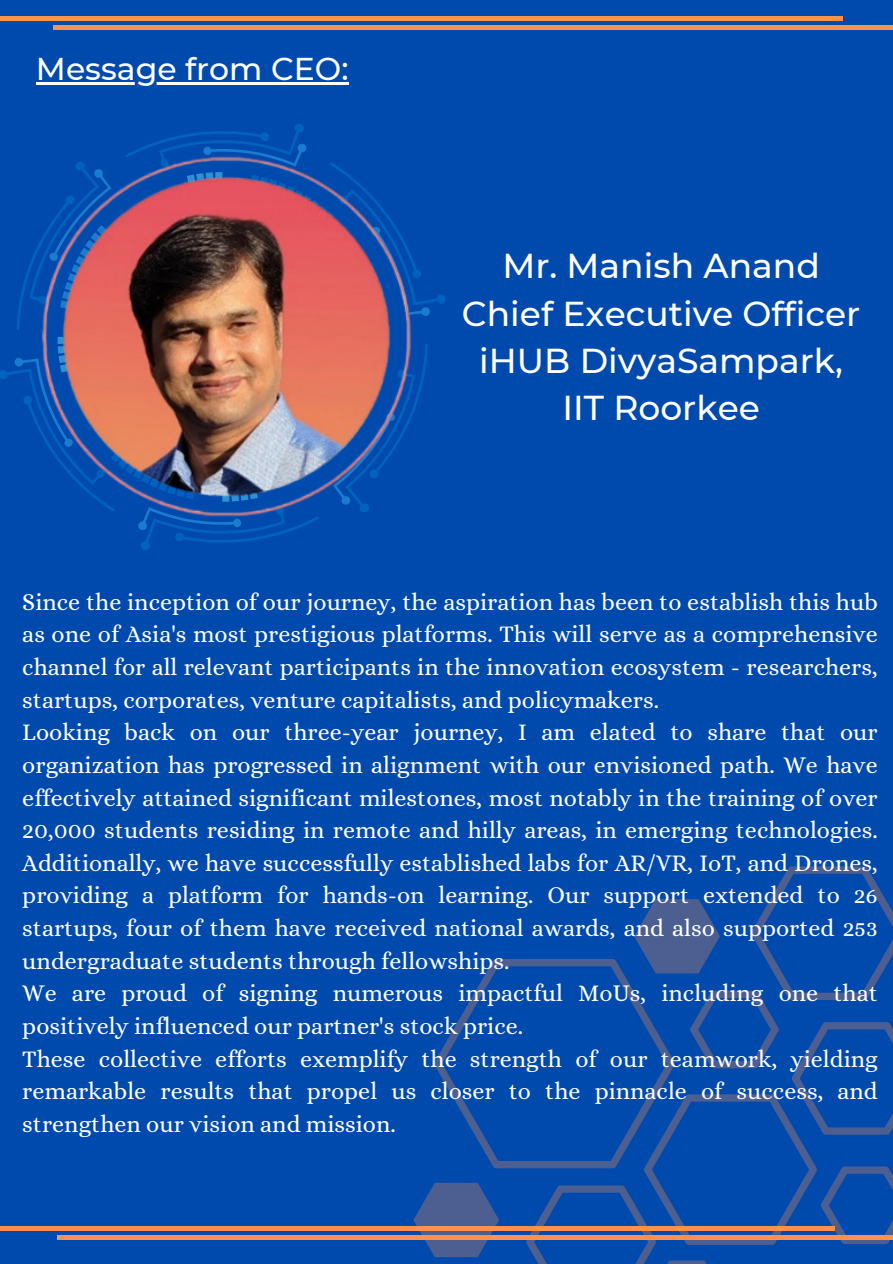
<style>
.page{position:relative;width:893px;height:1264px;background:#fff}
.page>*{position:absolute;margin:0;border:0;box-sizing:border-box;transform-origin:0 0}
.t1{font:500 34.5px/47.2px "Montserrat";color:#fff;text-align:center}
.t2{font:500 31.5px "Montserrat";color:#fff}
.t3{font:24px/32.7px "Alice";color:#fff;text-align:justify}
</style>
<div class="page">
<div style="left:0;top:0;width:892px;height:1263px;background:#004aad"></div>
<svg style="left:0;top:124px;width:445px;height:426px"></svg>
<img style="left:40px;top:155px;width:373px;height:363px">
<hr style="left:0;top:16px;width:842px;height:4px;background:#ff914d">
<hr style="left:53px;top:26px;width:839px;height:4px;background:#ff914d">
<hr style="left:0;top:1226px;width:834px;height:4px;background:#ff914d">
<hr style="left:57px;top:1235px;width:835px;height:4px;background:#ff914d">
<svg style="left:413px;top:866px;width:479px;height:397px"></svg>
<hr style="left:36px;top:82px;width:312px;height:3px;background:#fff">
<h1 class="t2" style="left:36px;top:50px;width:314px">Message from CEO:</h1>
<p class="t1" style="left:462px;top:242px;width:400px">Mr. Manish Anand<br>Chief Executive Officer iHUB DivyaSampark,<br>IIT Roorkee</p>
<p class="t3" style="left:22px;top:585px;width:856px">Since the inception of our journey, the aspiration has been to establish this hub as one of Asia's most prestigious platforms. This will serve as a comprehensive channel for all relevant participants in the innovation ecosystem - researchers, startups, corporates, venture capitalists, and policymakers.</p>
<h1 class="t3" style="left:22px;top:715px;width:856px">Looking back on our three-year journey, I am elated to share that our organization has progressed in alignment with our envisioned path. We have effectively attained significant milestones, most notably in the training of over 20,000 students residing in remote and hilly areas, in emerging technologies.<br>Additionally, we have successfully established labs for AR/VR, IoT, and Drones, providing a platform for hands-on learning. Our support extended to 26 startups, four of them have received national awards, and also supported 253 undergraduate students through fellowships.</h1>
<p class="t3" style="left:22px;top:976px;width:856px">We are proud of signing numerous impactful MoUs, including one that positively influenced our partner's stock price.</p>
<p class="t3" style="left:22px;top:1042px;width:856px">These collective efforts exemplify the strength of our teamwork, yielding remarkable results that propel us closer to the pinnacle of success, and strengthen our vision and mission.</p>
</div>
